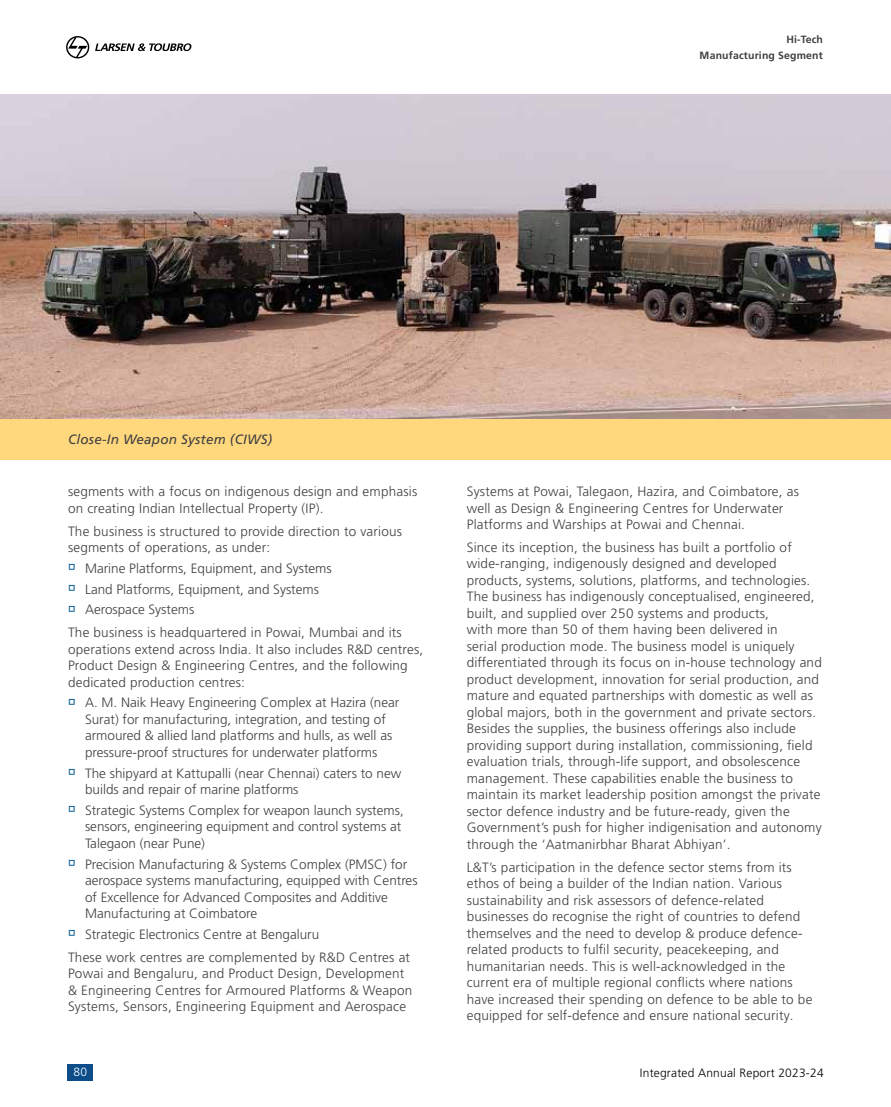
<style>
.page{position:relative;width:891px;height:1107px;background:#fff}
.page>*{position:absolute;margin:0;border:0;box-sizing:border-box;transform-origin:0 0}
.t1{font:300 13.5px/16.5px "Frutiger LT Pro";letter-spacing:.015em;color:#414042}
.t2{font:italic 13.5px "Frutiger LT Pro";letter-spacing:.015em;color:#414042}
.t3{font:300 12px "Frutiger LT Pro";letter-spacing:.015em;color:#000}
.t4{font:300 12px "Frutiger LT Pro";color:#fff}
.t5{font:700 10.5px/16.5px "Frutiger LT Pro";letter-spacing:.015em;color:#414042;text-align:right}
.s1{color:#005691}
</style>
<div class="page">
<div style="left:0;top:419px;width:891px;height:41px;background:#ffd77d"></div>
<svg style="left:66px;top:36px;width:23px;height:22px"></svg>
<svg style="left:95px;top:43px;width:96px;height:8px"></svg>
<div style="left:68px;top:1064px;width:25px;height:16px;background:#0c4d89"></div>
<img style="left:0;top:94px;width:891px;height:325px">
<p class="t5" style="left:700px;top:31px;width:125px">Hi-Tech<br>Manufacturing Segment</p>
<p class="t2" style="left:68px;top:431px;width:206px">Close-In Weapon System (CIWS)</p>
<p class="t1" style="left:68px;top:483px;width:351px">segments with a focus on indigenous design and emphasis on creating Indian Intellectual Property (IP).</p>
<p class="t1" style="left:68px;top:523px;width:336px">The business is structured to provide direction to various segments of operations, as under:</p>
<p class="t1" style="left:68px;top:560px;width:265px"><span class="s1">→</span> Marine Platforms, Equipment, and Systems</p>
<p class="t1" style="left:68px;top:581px;width:253px"><span class="s1">→</span> Land Platforms, Equipment, and Systems</p>
<p class="t1" style="left:68px;top:598px;width:335px;line-height:23px"><span class="s1">→</span> Aerospace Systems<br>The business is headquartered in Powai, Mumbai and its</p>
<p class="t1" style="left:68px;top:641px;width:357px">operations extend across India. It also includes R&amp;D centres,<br>Product Design &amp; Engineering Centres, and the following dedicated production centres:</p>
<p class="t1" style="left:85px;top:695px;width:316px;text-indent:-17px"><span class="s1">→</span> A. M. Naik Heavy Engineering Complex at Hazira (near Surat) for manufacturing, integration, and testing of armoured &amp; allied land platforms and hulls, as well as pressure-proof structures for underwater platforms</p>
<p class="t1" style="left:85px;top:765px;width:318px;text-indent:-17px"><span class="s1">→</span> The shipyard at Kattupalli (near Chennai) caters to new builds and repair of marine platforms</p>
<p class="t1" style="left:85px;top:802px;width:320px;text-indent:-17px"><span class="s1">→</span> Strategic Systems Complex for weapon launch systems, sensors, engineering equipment and control systems at<br>Talegaon (near Pune)</p>
<p class="t1" style="left:85px;top:856px;width:334px;text-indent:-17px"><span class="s1">→</span> Precision Manufacturing &amp; Systems Complex (PMSC) for aerospace systems manufacturing, equipped with Centres of Excellence for Advanced Composites and Additive Manufacturing at Coimbatore</p>
<p class="t1" style="left:68px;top:923px;width:344px;line-height:23px"><span class="s1">→</span> Strategic Electronics Centre at Bengaluru<br>These work centres are complemented by R&amp;D Centres at</p>
<p class="t1" style="left:68px;top:965px;width:346px">Powai and Bengaluru, and Product Design, Development &amp; Engineering Centres for Armoured Platforms &amp; Weapon<br>Systems, Sensors, Engineering Equipment and Aerospace</p>
<p class="t1" style="left:467px;top:483px;width:334px">Systems at Powai, Talegaon, Hazira, and Coimbatore, as well as Design &amp; Engineering Centres for Underwater<br>Platforms and Warships at Powai and Chennai.</p>
<p class="t1" style="left:467px;top:539px;width:357px">Since its inception, the business has built a portfolio of wide-ranging, indigenously designed and developed products, systems, solutions, platforms, and technologies.<br>The business has indigenously conceptualised, engineered, built, and supplied over 250 systems and products,<br>with more than 50 of them having been delivered in<br>serial production mode. The business model is uniquely differentiated through its focus on in-house technology and product development, innovation for serial production, and mature and equated partnerships with domestic as well as global majors, both in the government and private sectors.<br>Besides the supplies, the business offerings also include providing support during installation, commissioning, field evaluation trials, through-life support, and obsolescence management. These capabilities enable the business to maintain its market leadership position amongst the private sector defence industry and be future-ready, given the Government’s push for higher indigenisation and autonomy through the ‘Aatmanirbhar Bharat Abhiyan’.</p>
<p class="t1" style="left:467px;top:859px;width:347px">L&amp;T’s participation in the defence sector stems from its ethos of being a builder of the Indian nation. Various sustainability and risk assessors of defence-related businesses do recognise the right of countries to defend themselves and the need to develop &amp; produce defence&shy;related products to fulfil security, peacekeeping, and humanitarian needs. This is well-acknowledged in the current era of multiple regional conflicts where nations have increased their spending on defence to be able to be equipped for self-defence and ensure national security.</p>
<p class="t4" style="left:74px;top:1065px;width:15px">80</p>
<p class="t3" style="left:640px;top:1066px;width:185px">Integrated Annual Report 2023-24</p>
</div>
